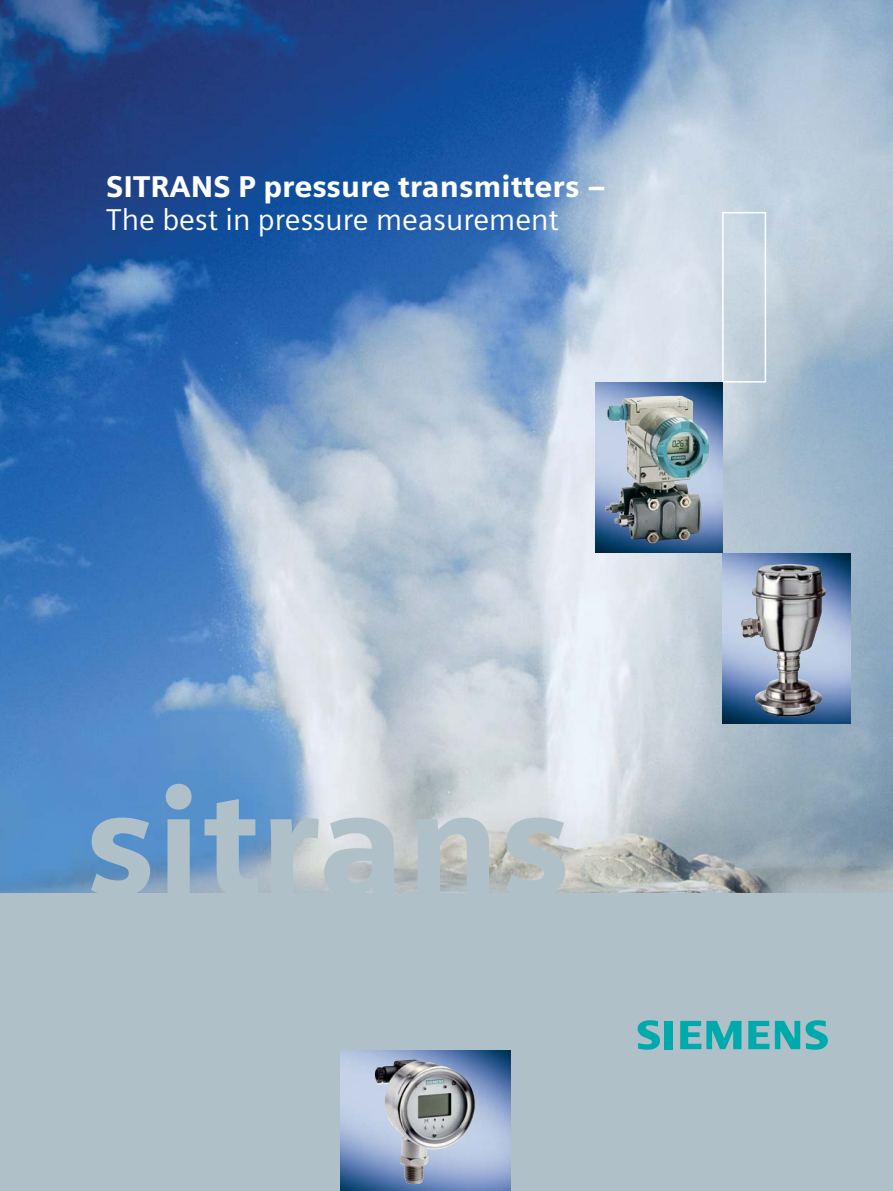
<style>
.page{position:relative;width:893px;height:1191px;background:#fff}
.page>*{position:absolute;margin:0;border:0;box-sizing:border-box;transform-origin:0 0}
.t1{font:900 147px "Siemens Sans";color:#b0c0c9}
.t2{font:900 30px "Siemens Sans";color:#fff}
.t3{font:30px "Siemens Sans";color:#fff}
</style>
<div class="page">
<img style="left:0;top:0;width:893px;height:893px">
<div style="left:0;top:893px;width:893px;height:297px;background:#b0c0c9"></div>
<svg style="left:748px;top:1021px;width:21px;height:28px"></svg>
<svg style="left:638px;top:1020px;width:22px;height:30px"></svg>
<div style="left:665px;top:1021px;width:8px;height:28px;background:#00aaac"></div>
<svg style="left:680px;top:1021px;width:61px;height:28px"></svg>
<svg style="left:775px;top:1020px;width:53px;height:30px"></svg>
<img style="left:340px;top:1050px;width:170px;height:140px">
<div style="left:722px;top:212px;width:44px;height:170px;border:2px solid #fff"></div>
<img style="left:595px;top:383px;width:128px;height:170px">
<img style="left:605px;top:396px;width:104px;height:147px">
<img style="left:375px;top:1059px;width:101px;height:125px">
<img style="left:723px;top:553px;width:127px;height:170px">
<img style="left:741px;top:564px;width:85px;height:152px">
<p class="t2" style="left:106px;top:173px;width:501px">SITRANS P pressure transmitters –</p>
<p class="t3" style="left:106px;top:205px;width:454px">The best in pressure measurement</p>
<h1 class="t1" style="left:85px;top:777px;width:488px">sitrans</h1>
</div>
